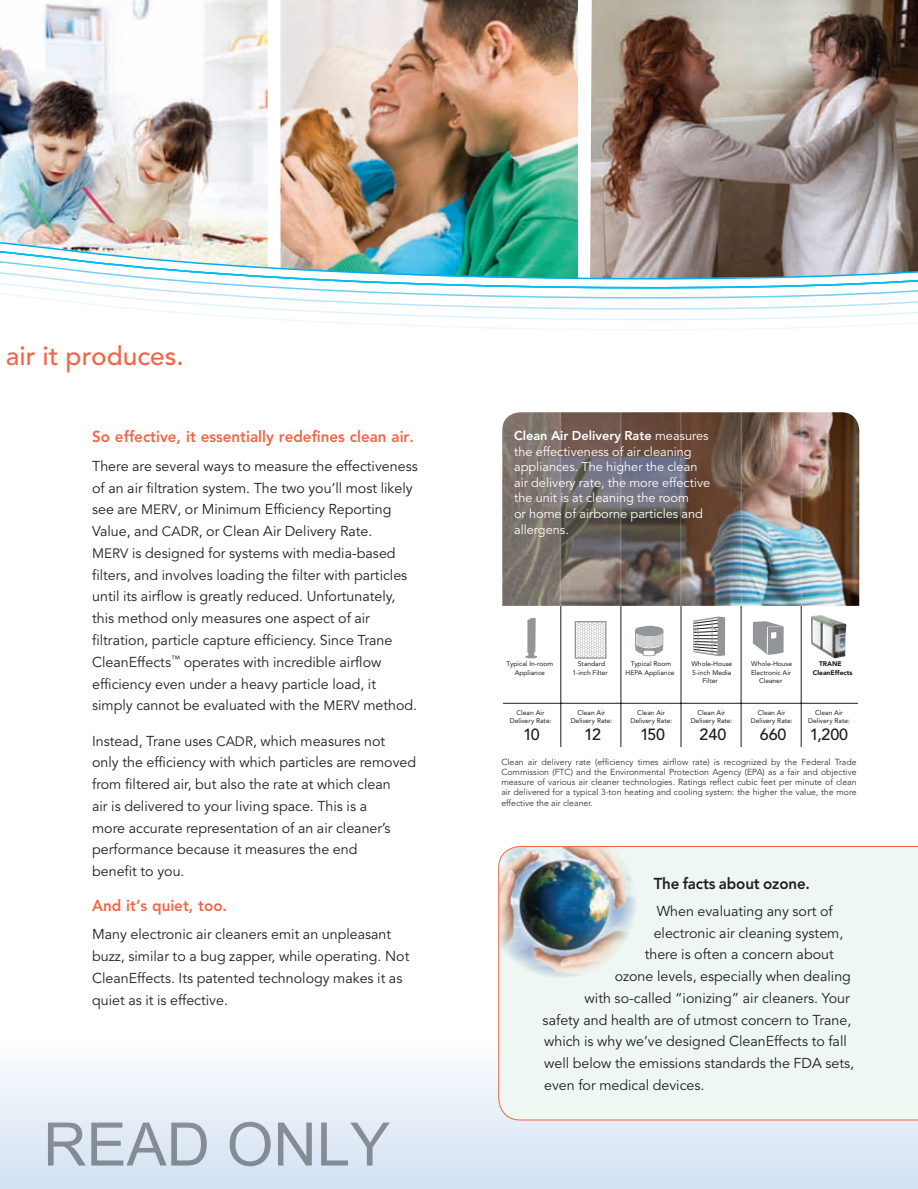
<style>
.page{position:relative;width:918px;height:1189px;background:#fff}
.page>*{position:absolute;margin:0;border:0;box-sizing:border-box;transform-origin:0 0}
.t1{font:60px "Arial";color:rgb(0 0 0/.4)}
.t2{font:500 26.25px "Avenir";color:#f26648}
.t3{font:500 16.05px "Avenir";color:#201c1d}
.t4{font:800 15.75px "Avenir";color:#f26648;scale:.96 1}
.t5{font:800 15.75px "Avenir";letter-spacing:-.01em;color:#231f20;scale:.96 1}
.t6{font:14.25px/21.8px "Avenir";color:#231f20}
.t7{font:12.75px/15.6px "Avenir";color:#fff}
.t8{font:300 8.7px/10.2px "Avenir";color:#231f20;text-align:justify}
.t9{font:6.75px/8.1px "Avenir";color:#201c1d;text-align:center}
.t10{font:900 6.75px/8.1px "Avenir";color:#201c1d}
.s1{font-size:13.5px}
.s2{font-weight:800}
</style>
<div class="page">
<div style="left:0;top:1037px;width:917px;height:151px;background:linear-gradient(to bottom,#fefefe,#d2e1f2)"></div>
<img style="left:502px;top:412px;width:357px;height:193px">
<hr style="left:560px;top:606px;width:1px;height:140px;background:#201c1d">
<hr style="left:620px;top:606px;width:1px;height:140px;background:#201c1d">
<hr style="left:680px;top:606px;width:1px;height:140px;background:#201c1d">
<hr style="left:740px;top:606px;width:1px;height:140px;background:#201c1d">
<hr style="left:800px;top:606px;width:1px;height:140px;background:#201c1d">
<hr style="left:503px;top:606px;width:1px;height:140px;background:#201c1d">
<hr style="left:860px;top:606px;width:1px;height:140px;background:#201c1d">
<hr style="left:503px;top:703px;width:354px;height:1px;background:#201c1d">
<hr style="left:503px;top:749px;width:354px;height:1px;background:#201c1d">
<svg style="left:525px;top:618px;width:12px;height:40px"></svg>
<svg style="left:574px;top:621px;width:32px;height:37px"></svg>
<svg style="left:634px;top:625px;width:29px;height:31px"></svg>
<svg style="left:752px;top:621px;width:31px;height:33px"></svg>
<svg style="left:813px;top:616px;width:31px;height:41px"></svg>
<svg style="left:693px;top:616px;width:32px;height:40px"></svg>
<img style="left:811px;top:615px;width:9px;height:30px">
<svg style="left:498px;top:846px;width:419px;height:274px;background:#e1eae5"></svg>
<img style="left:0;top:0;width:268px;height:185px">
<img style="left:590px;top:0;width:327px;height:185px">
<img style="left:280px;top:0;width:298px;height:185px">
<img style="left:0;top:185px;width:917px;height:9px">
<svg style="left:366px;top:324px;width:533px;height:6px"></svg>
<img style="left:0;top:194px;width:917px;height:130px">
<h2 class="t2" style="left:6px;top:340px;width:179px">air it produces.</h2>
<p class="t4" style="left:92px;top:427px;width:337px">So effective, it essentially redefines clean air.</p>
<p class="t6" style="left:92px;top:455px;width:327px">There are several ways to measure the effectiveness of an air filtration system. The two you’ll most likely see are <span class="s1">MERV</span>, or Minimum Efficiency Reporting Value, and <span class="s1">CADR</span>, or Clean Air Delivery Rate.<br><span class="s1">MERV</span> is designed for systems with media-based filters, and involves loading the filter with particles until its airflow is greatly reduced. Unfortunately, this method only measures one aspect of air filtration‚ particle capture efficiency. Since Trane CleanEffects<sup>™</sup> operates with incredible airflow efficiency even under a heavy particle load, it simply cannot be evaluated with the <span class="s1">MERV</span> method.</p>
<p class="t6" style="left:92px;top:730px;width:325px">Instead, Trane uses <span class="s1">CADR</span>, which measures not<br>only the efficiency with which particles are removed from filtered air, but also the rate at which clean<br>air is delivered to your living space. This is a<br>more accurate representation of an air cleaner’s performance because it measures the end<br>benefit to you.</p>
<p class="t4" style="left:92px;top:895px;width:142px">And it’s quiet, too.</p>
<p class="t6" style="left:92px;top:923px;width:319px">Many electronic air cleaners emit an unpleasant buzz, similar to a bug zapper, while operating. Not CleanEffects. Its patented technology makes it as quiet as it is effective.</p>
<h1 class="t1" style="left:43px;top:1104px;width:348px">READ ONLY</h1>
<p class="t7" style="left:514px;top:428px;width:198px"><span class="s2">Clean Air Delivery Rate</span> measures the effectiveness of air cleaning appliances. The higher the clean air delivery rate, the more effective the unit is at cleaning the room<br>or home of airborne particles and allergens.</p>
<p class="t9" style="left:506px;top:660px;width:48px">Typical In-room<br>Appliance</p>
<p class="t9" style="left:572px;top:660px;width:37px">Standard<br>1-inch Filter</p>
<p class="t9" style="left:625px;top:660px;width:51px">Typical Room<br>HEPA Appliance</p>
<p class="t9" style="left:691px;top:660px;width:42px">Whole-House<br>5-inch Media<br>Filter</p>
<p class="t9" style="left:751px;top:660px;width:43px">Whole-House<br>Electronic Air<br>Cleaner</p>
<p class="t10" style="left:812px;top:660px;width:41px;text-indent:6px">TRANE<br>CleanEffects</p>
<p class="t9" style="left:509px;top:708px;width:43px">Clean Air<br>Delivery Rate:</p>
<p class="t3" style="left:523px;top:725px;width:18px">10</p>
<p class="t9" style="left:570px;top:708px;width:43px">Clean Air<br>Delivery Rate:</p>
<p class="t3" style="left:584px;top:725px;width:18px">12</p>
<p class="t9" style="left:630px;top:708px;width:43px">Clean Air<br>Delivery Rate:</p>
<p class="t3" style="left:640px;top:725px;width:27px">150</p>
<p class="t9" style="left:690px;top:708px;width:43px">Clean Air<br>Delivery Rate:</p>
<p class="t3" style="left:699px;top:725px;width:28px">240</p>
<p class="t9" style="left:750px;top:708px;width:43px">Clean Air<br>Delivery Rate:</p>
<p class="t3" style="left:759px;top:725px;width:28px">660</p>
<p class="t9" style="left:808px;top:708px;width:43px">Clean Air<br>Delivery Rate:</p>
<p class="t3" style="left:810px;top:725px;width:40px">1,200</p>
<p class="t8" style="left:501px;top:756px;width:357px">Clean air delivery rate (efficiency times airflow rate) is recognized by the Federal Trade Commission (FTC) and the Environmental Protection Agency (EPA) as a fair and objective measure of various air cleaner technologies. Ratings reflect cubic feet per minute of clean air delivered for a typical 3-ton heating and cooling system: the higher the value, the more effective the air cleaner.</p>
<p class="t5" style="left:653px;top:873px;width:164px">The facts about ozone.</p>
<p class="t6" style="left:656px;top:900px;width:178px">When evaluating any sort of</p>
<p class="t6" style="left:653px;top:922px;width:191px">electronic air cleaning system,</p>
<p class="t6" style="left:644px;top:943px;width:191px">there is often a concern about</p>
<p class="t6" style="left:614px;top:965px;width:238px">ozone levels, especially when dealing</p>
<p class="t6" style="left:584px;top:987px;width:267px">with so-called “ionizing” air cleaners. Your</p>
<p class="t6" style="left:542px;top:1009px;width:310px">safety and health are of utmost concern to Trane,</p>
<p class="t6" style="left:544px;top:1030px;width:304px">which is why we’ve designed CleanEffects to fall</p>
<p class="t6" style="left:544px;top:1052px;width:311px">well below the emissions standards the FDA sets,</p>
<p class="t6" style="left:544px;top:1074px;width:162px">even for medical devices.</p>
</div>
